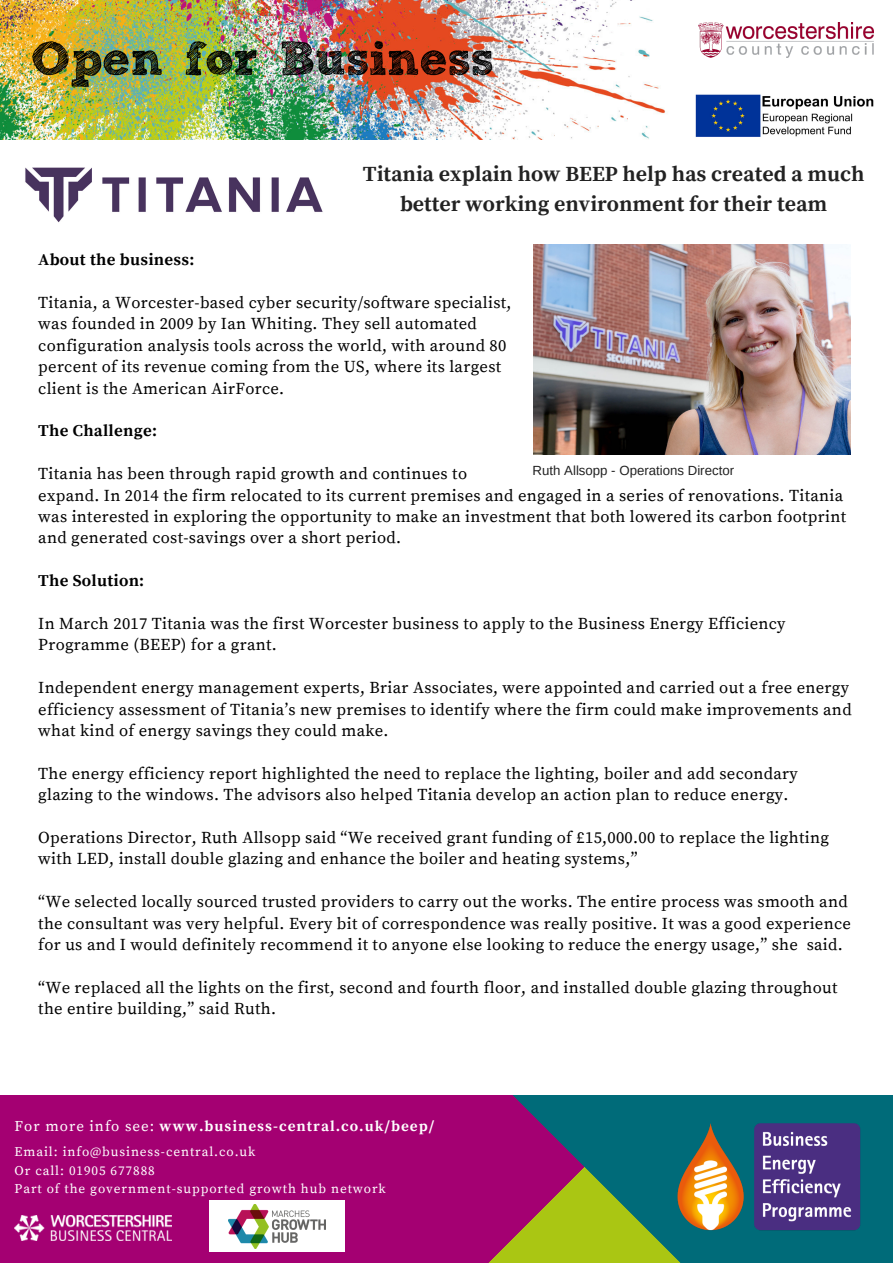
<style>
.page{position:relative;width:893px;height:1263px;background:#fff}
.page>*{position:absolute;margin:0;border:0;box-sizing:border-box;transform-origin:0 0}
.t1{font:700 21.45px/29.2px "Source Serif Pro";color:#222;text-align:center}
.t2{font:16.5px/21.5px "Source Serif Pro";letter-spacing:.02em;color:#000}
.t3{font:700 16.5px "Source Serif Pro";letter-spacing:.02em;color:#000}
.t4{font:700 14.85px "Source Serif Pro";letter-spacing:.07em;color:#fff}
.t5{font:13.2px/18px "Source Serif Pro";letter-spacing:.07em;color:#fff}
.t6{font:13.2px "Arimo";color:#222}
.s1{font-weight:400}
</style>
<div class="page">
<div style="left:0;top:1095px;width:473px;height:168px;background:#a40072"></div>
<img style="left:0;top:0;width:841px;height:140px">
<svg style="left:473px;top:1095px;width:420px;height:168px;background:#55615f"></svg>
<img style="left:698px;top:23px;width:176px;height:34px">
<img style="left:690px;top:91px;width:184px;height:49px">
<img style="left:18px;top:23px;width:491px;height:91px">
<img style="left:667px;top:1106px;width:206px;height:143px">
<img style="left:15px;top:1215px;width:156px;height:26px">
<div style="left:209px;top:1200px;width:136px;height:52px;background:#fff"></div>
<img style="left:229px;top:1205px;width:96px;height:44px">
<img style="left:534px;top:244px;width:316px;height:211px">
<img style="left:25px;top:167px;width:298px;height:56px">
<h1 class="t1" style="left:363px;top:160px;width:503px">Titania explain how BEEP help has created a much better working environment for their team</h1>
<p class="t3" style="left:38px;top:250px;width:158px">About the business:</p>
<p class="t2" style="left:38px;top:293px;width:475px">Titania, a Worcester-based cyber security/software specialist, was founded in 2009 by Ian Whiting. They sell automated configuration analysis tools across the world, with around 80 percent of its revenue coming from the US, where its largest client is the American AirForce.</p>
<p class="t3" style="left:38px;top:421px;width:120px">The Challenge:</p>
<p class="t2" style="left:38px;top:464px;width:809px">Titania has been through rapid growth and continues to<br>expand. In 2014 the firm relocated to its current premises and engaged in a series of renovations. Titania was interested in exploring the opportunity to make an investment that both lowered its carbon footprint and generated cost-savings over a short period.</p>
<p class="t3" style="left:38px;top:571px;width:108px">The Solution:</p>
<p class="t2" style="left:38px;top:613px;width:749px">In March 2017 Titania was the first Worcester business to apply to the Business Energy Efficiency<br>Programme (BEEP) for a grant.</p>
<p class="t2" style="left:38px;top:678px;width:815px">Independent energy management experts, Briar Associates, were appointed and carried out a free energy efficiency assessment of Titania’s new premises to identify where the firm could make improvements and what kind of energy savings they could make.</p>
<p class="t2" style="left:38px;top:763px;width:761px">The energy efficiency report highlighted the need to replace the lighting, boiler and add secondary glazing to the windows. The advisors also helped Titania develop an action plan to reduce energy.</p>
<p class="t2" style="left:38px;top:827px;width:792px">Operations Director, Ruth Allsopp said “We received grant funding of £15,000.00 to replace the lighting with LED, install double glazing and enhance the boiler and heating systems,”</p>
<p class="t2" style="left:38px;top:892px;width:814px">“We selected locally sourced trusted providers to carry out the works. The entire process was smooth and the consultant was very helpful. Every bit of correspondence was really positive. It was a good experience for us and I would definitely recommend it to anyone else looking to reduce the energy usage,” she said.</p>
<p class="t2" style="left:38px;top:977px;width:801px">“We replaced all the lights on the first, second and fourth floor, and installed double glazing throughout the entire building,” said Ruth.</p>
<p class="t6" style="left:533px;top:463px;width:203px">Ruth Allsopp - Operations Director</p>
<p class="t4" style="left:15px;top:1117px;width:421px"><span class="s1">For more info see:</span> www.business-central.co.uk/beep/</p>
<p class="t5" style="left:15px;top:1143px;width:373px">Email: info@business-central.co.uk<br>Or call: 01905 677888<br>Part of the government-supported growth hub network</p>
</div>
